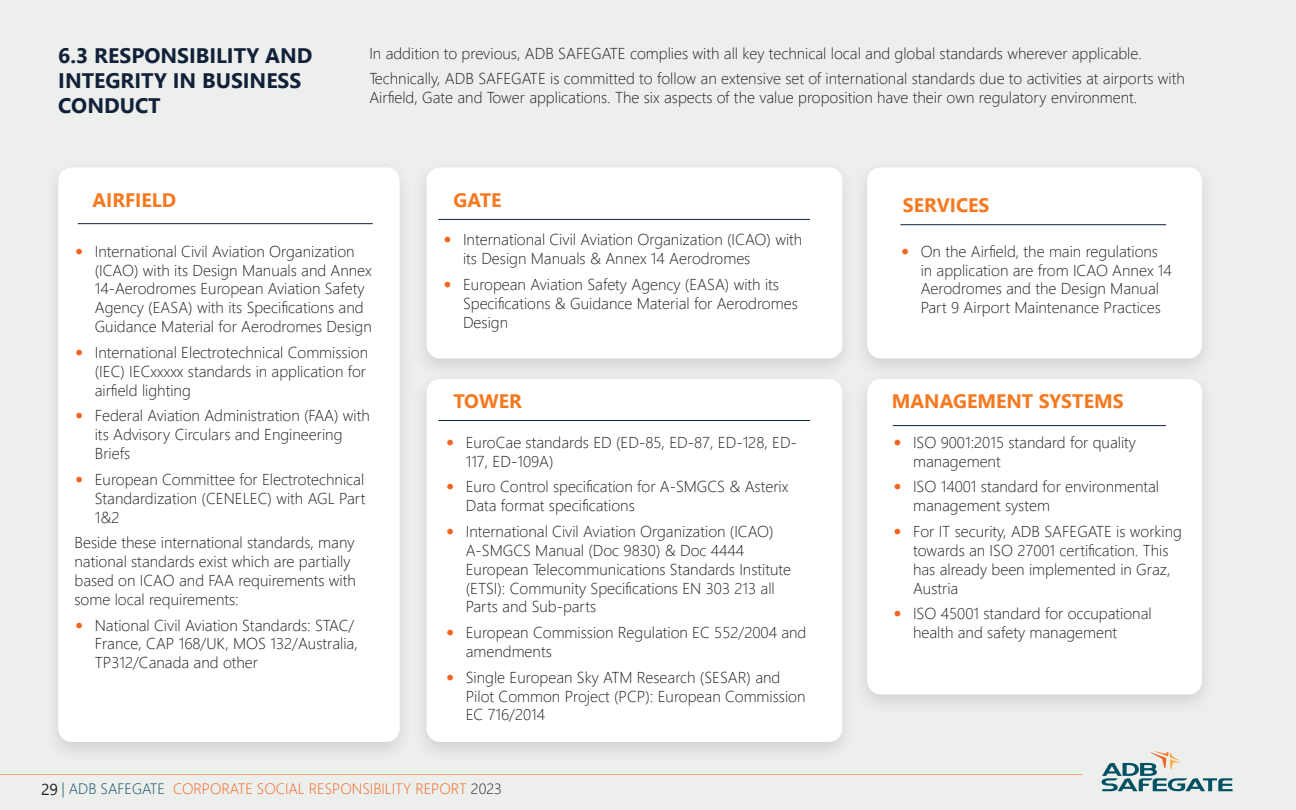
<style>
.page{position:relative;width:1296px;height:810px;background:#edefed}
.page>*{position:absolute;margin:0;border:0;box-sizing:border-box;transform-origin:0 0}
.t1{font:700 21px/25.2px "Segoe UI";color:#112139}
.t2{font:700 19.5px "Segoe UI";color:#f47921}
.t3{font:300 15.75px/18.9px "Segoe UI";color:#231f20}
.t4{font:300 15px "Segoe UI";color:#f36421}
.s1{font-size:24px;color:#f36421}
.s2{font-weight:400;font-size:15.75px;color:#231f20}
.s3{color:#114e5e}
.s4{color:#231f20}
</style>
<div class="page">
<div style="left:42px;top:159px;width:372px;height:605px;background:#231f20;opacity:.14"></div>
<div style="left:58px;top:167px;width:342px;height:575px;background:#fff;border-radius:14px"></div>
<div style="left:411px;top:159px;width:446px;height:222px;background:#231f20;opacity:.14"></div>
<div style="left:427px;top:167px;width:415px;height:192px;background:#fff;border-radius:14px"></div>
<div style="left:851px;top:159px;width:366px;height:222px;background:#231f20;opacity:.14"></div>
<div style="left:867px;top:167px;width:335px;height:192px;background:#fff;border-radius:14px"></div>
<div style="left:411px;top:371px;width:446px;height:393px;background:#231f20;opacity:.14"></div>
<div style="left:427px;top:379px;width:415px;height:363px;background:#fff;border-radius:14px"></div>
<div style="left:851px;top:371px;width:366px;height:346px;background:#231f20;opacity:.14"></div>
<div style="left:867px;top:379px;width:335px;height:315px;background:#fff;border-radius:14px"></div>
<hr style="left:78px;top:223px;width:295px;height:1px;background:#112139">
<hr style="left:438px;top:219px;width:372px;height:1px;background:#112139">
<hr style="left:438px;top:420px;width:372px;height:1px;background:#112139">
<hr style="left:893px;top:425px;width:273px;height:1px;background:#112139">
<hr style="left:900px;top:224px;width:266px;height:1px;background:#112139">
<hr style="left:0;top:774px;width:1082px;height:1px;background:#f47921">
<svg style="left:1102px;top:751px;width:131px;height:40px"></svg>
<h1 class="t1" style="left:58px;top:42px;width:256px">6.3 RESPONSIBILITY AND<br>INTEGRITY IN BUSINESS<br>CONDUCT</h1>
<p class="t3" style="left:369px;top:40px;width:817px;line-height:25.7px">In addition to previous, ADB SAFEGATE complies with all key technical local and global standards wherever applicable.<br>Technically, ADB SAFEGATE is committed to follow an extensive set of international standards due to activities at airports with</p>
<p class="t3" style="left:369px;top:88px;width:770px">Airfield, Gate and Tower applications. The six aspects of the value proposition have their own regulatory environment.</p>
<p class="t2" style="left:92px;top:184px;width:85px">AIRFIELD</p>
<p class="t2" style="left:454px;top:184px;width:50px">GATE</p>
<p class="t2" style="left:903px;top:189px;width:88px">SERVICES</p>
<p class="t3" style="left:95px;top:241px;width:279px;text-indent:-20px"><span class="s1">•</span> International Civil Aviation Organization (ICAO) with its Design Manuals and Annex 14-Aerodromes European Aviation Safety Agency (EASA) with its Specifications and Guidance Material for Aerodromes Design</p>
<p class="t3" style="left:95px;top:342px;width:275px;text-indent:-20px"><span class="s1">•</span> International Electrotechnical Commission (IEC) IECxxxxx standards in application for airfield lighting</p>
<p class="t3" style="left:95px;top:406px;width:277px;text-indent:-20px"><span class="s1">•</span> Federal Aviation Administration (FAA) with its Advisory Circulars and Engineering<br>Briefs</p>
<p class="t3" style="left:95px;top:469px;width:272px;text-align:justify;text-indent:-20px"><span class="s1">•</span> European Committee for Electrotechnical Standardization (CENELEC) with AGL Part 1&amp;2</p>
<p class="t3" style="left:75px;top:532px;width:283px">Beside these international standards, many national standards exist which are partially based on ICAO and FAA requirements with some local requirements:</p>
<p class="t3" style="left:95px;top:615px;width:265px;text-indent:-20px"><span class="s1">•</span> National Civil Aviation Standards: STAC/<br>France, CAP 168/UK, MOS 132/Australia,<br>TP312/Canada and other</p>
<p class="t3" style="left:463px;top:230px;width:341px;text-indent:-20px"><span class="s1">•</span> International Civil Aviation Organization (ICAO) with its Design Manuals &amp; Annex 14 Aerodromes</p>
<p class="t3" style="left:463px;top:274px;width:336px;text-indent:-20px"><span class="s1">•</span> European Aviation Safety Agency (EASA) with its<br>Specifications &amp; Guidance Material for Aerodromes<br>Design</p>
<p class="t3" style="left:921px;top:241px;width:253px;text-indent:-20px"><span class="s1">•</span> On the Airfield, the main regulations in application are from ICAO Annex 14<br>Aerodromes and the Design Manual Part 9 Airport Maintenance Practices</p>
<p class="t2" style="left:454px;top:385px;width:70px">TOWER</p>
<p class="t2" style="left:892px;top:385px;width:233px">MANAGEMENT SYSTEMS</p>
<p class="t3" style="left:466px;top:432px;width:333px;text-indent:-20px"><span class="s1">•</span> EuroCae standards ED (ED-85, ED-87, ED-128, ED-<br>117, ED-109A)</p>
<p class="t3" style="left:466px;top:477px;width:324px;text-indent:-20px"><span class="s1">•</span> Euro Control specification for A-SMGCS &amp; Asterix<br>Data format specifications</p>
<p class="t3" style="left:466px;top:521px;width:327px;text-indent:-20px"><span class="s1">•</span> International Civil Aviation Organization (ICAO)<br>A-SMGCS Manual (Doc 9830) &amp; Doc 4444<br>European Telecommunications Standards Institute (ETSI): Community Specifications EN 303 213 all Parts and Sub-parts</p>
<p class="t3" style="left:466px;top:622px;width:342px;text-indent:-20px"><span class="s1">•</span> European Commission Regulation EC 552/2004 and amendments</p>
<p class="t3" style="left:466px;top:667px;width:341px;text-indent:-20px"><span class="s1">•</span> Single European Sky ATM Research (SESAR) and<br>Pilot Common Project (PCP): European Commission<br>EC 716/2014</p>
<p class="t3" style="left:913px;top:432px;width:225px;text-indent:-20px"><span class="s1">•</span> ISO 9001:2015 standard for quality management</p>
<p class="t3" style="left:913px;top:477px;width:248px;text-indent:-20px"><span class="s1">•</span> ISO 14001 standard for environmental management system</p>
<p class="t3" style="left:913px;top:521px;width:271px;text-indent:-20px"><span class="s1">•</span> For IT security, ADB SAFEGATE is working towards an ISO 27001 certification. This has already been implemented in Graz,<br>Austria</p>
<p class="t3" style="left:913px;top:603px;width:240px;text-indent:-20px"><span class="s1">•</span> ISO 45001 standard for occupational health and safety management</p>
<p class="t4" style="left:41px;top:777px;width:462px"><span class="s2">29</span> <span class="s3">| ADB SAFEGATE</span> CORPORATE SOCIAL RESPONSIBILITY REPORT <span class="s4">2023</span></p>
</div>
